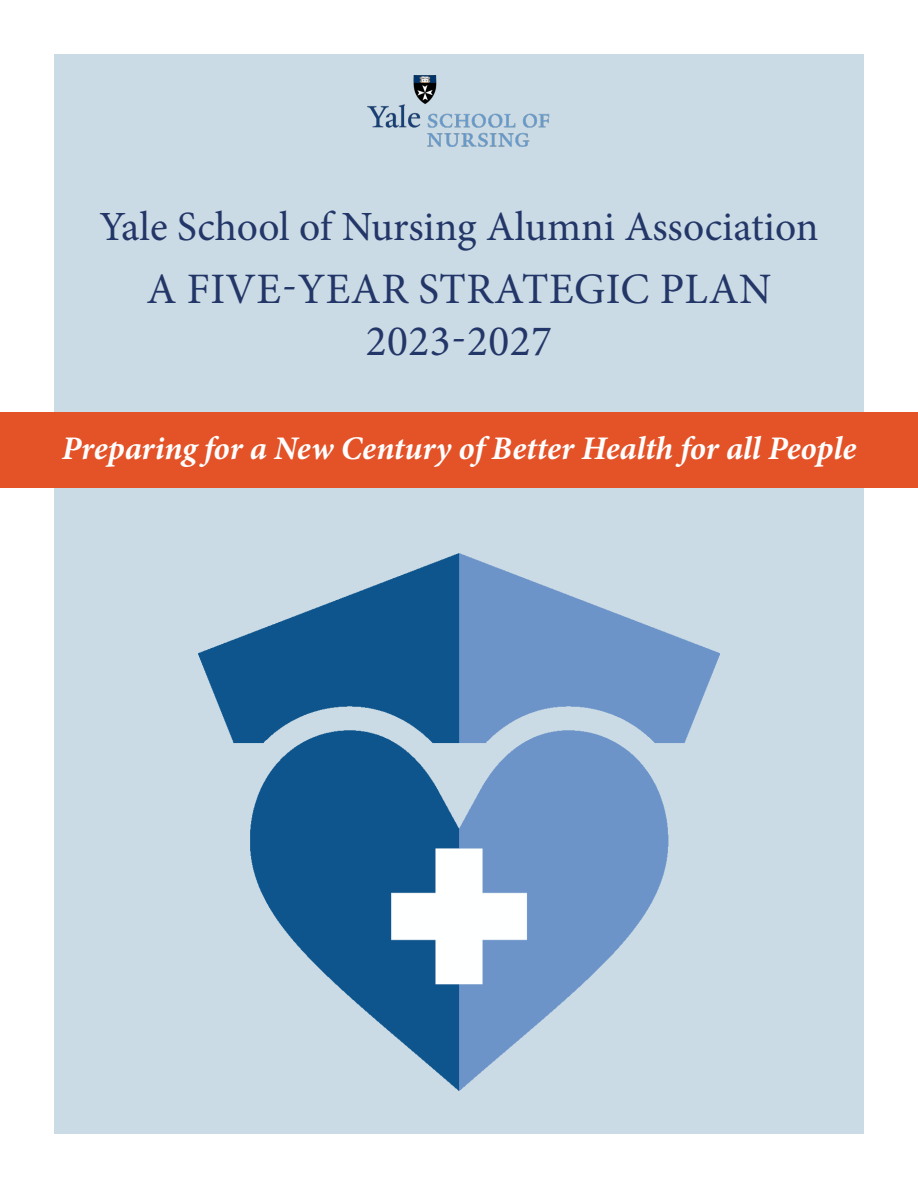
<style>
.page{position:relative;width:918px;height:1188px;background:#fff}
.page>*{position:absolute;margin:0;border:0;box-sizing:border-box;transform-origin:0 0}
.t1{font:43.5px "Minion Pro";letter-spacing:.01em;color:#233668}
.t2{font:41.55px "Minion Pro";color:#233668}
.t3{font:italic 700 33px "Minion Pro";letter-spacing:-.005em;color:#fff}
</style>
<div class="page">
<div style="left:54px;top:54px;width:810px;height:1080px;background:#cadbe5"></div>
<img style="left:367px;top:76px;width:183px;height:71px">
<div style="left:0;top:413px;width:918px;height:75px;background:#e45228"></div>
<img style="left:198px;top:554px;width:522px;height:536px">
<p class="t2" style="left:99px;top:199px;width:721px">Yale School of Nursing Alumni Association</p>
<p class="t1" style="left:147px;top:260px;width:626px">A FIVE-YEAR STRATEGIC PLAN</p>
<p class="t1" style="left:366px;top:312px;width:188px">2023-2027</p>
<p class="t3" style="left:62px;top:429px;width:796px">Preparing for a New Century of Better Health for all People</p>
</div>
